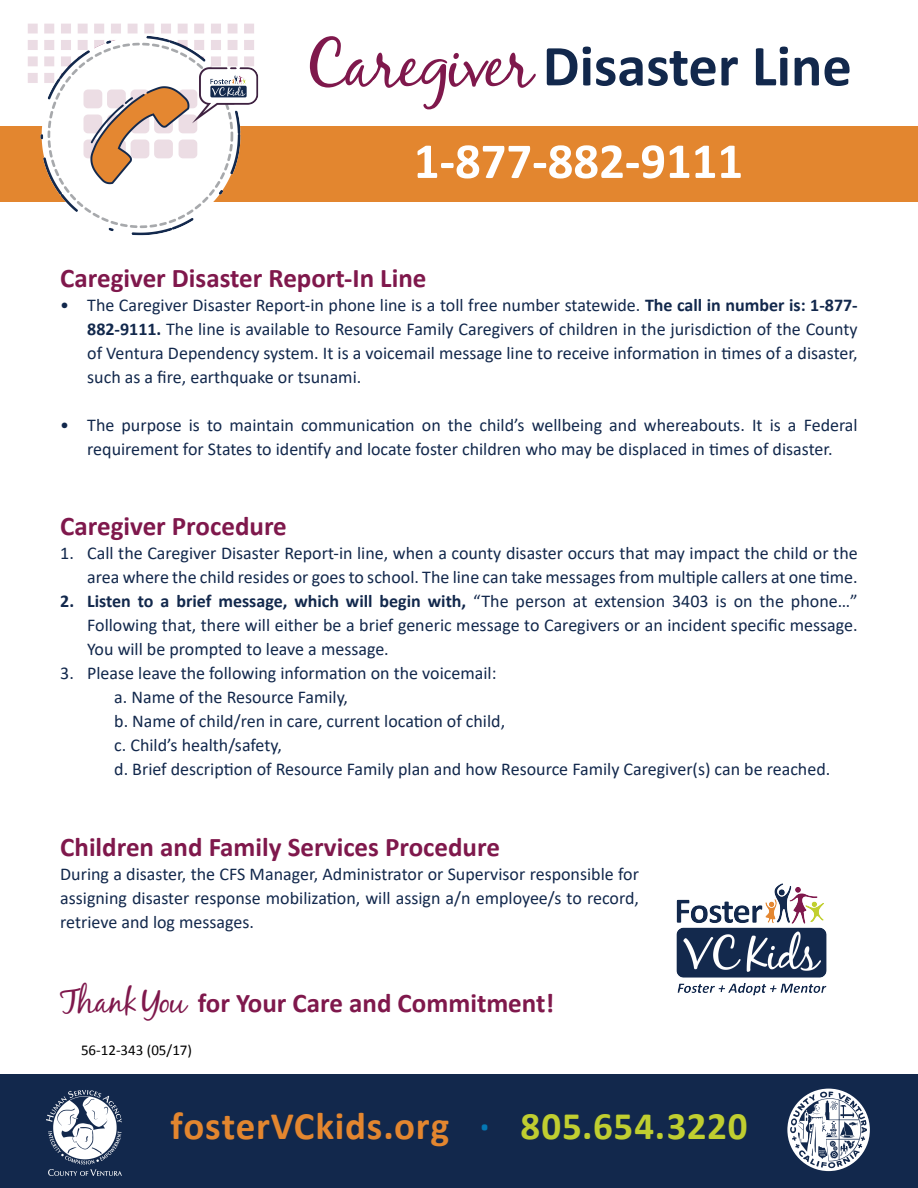
<style>
.page{position:relative;width:918px;height:1188px;background:#fff}
.page>*{position:absolute;margin:0;border:0;box-sizing:border-box;transform-origin:0 0}
.t1{font:700 58.5px "Calibri";color:#12284c}
.t2{font:700 50.7px "Calibri";color:#fff}
.t3{font:700 39px "Calibri";letter-spacing:.02em;color:#e3862f}
.t4{font:700 27px "Calibri";color:#7f184c}
.t5{font:18px/24px "Calibri";color:#12284c;text-align:justify}
.t6{font:15px "Calibri";color:#000}
.s1{font-family:"Black Jack";font-weight:400;font-size:66.3px;color:#7f184c}
.s2{font-weight:700}
.s3{font-family:"Black Jack";font-weight:400;font-size:33px}
.s4{color:#0478b4}
.s5{color:#c0ce30}
</style>
<div class="page">
<div style="left:0;top:126px;width:918px;height:76px;background:#e3862f"></div>
<img style="left:676px;top:883px;width:151px;height:113px">
<img style="left:28px;top:23px;width:231px;height:213px">
<img style="left:205px;top:73px;width:46px;height:25px">
<div style="left:0;top:1074px;width:918px;height:114px;background:#12284c"></div>
<img style="left:46px;top:1090px;width:76px;height:86px">
<svg style="left:788px;top:1089px;width:82px;height:82px"></svg>
<p class="t1" style="left:305px;top:25px;width:548px"><span class="s1">Caregiver</span> Disaster Line</p>
<p class="t2" style="left:414px;top:125px;width:331px">1-877-882-9111</p>
<p class="t4" style="left:60px;top:259px;width:368px">Caregiver Disaster Report-In Line</p>
<p class="t5" style="left:87px;top:293px;width:772px;text-indent:-27px">• The Caregiver Disaster Report-in phone line is a toll free number statewide. <span class="s2">The call in number is: 1-877- 882-9111.</span> The line is available to Resource Family Caregivers of children in the jurisdiction of the County of Ventura Dependency system. It is a voicemail message line to receive information in times of a disaster, such as a fire, earthquake or tsunami.</p>
<p class="t5" style="left:60px;top:413px;width:799px;text-align:center">• The purpose is to maintain communication on the child’s wellbeing and whereabouts. It is a Federal requirement for States to identify and locate foster children who may be displaced in times of disaster.</p>
<p class="t4" style="left:60px;top:507px;width:228px">Caregiver Procedure</p>
<p class="t5" style="left:60px;top:541px;width:799px;text-align:right">1. Call the Caregiver Disaster Report-in line, when a county disaster occurs that may impact the child or the area where the child resides or goes to school. The line can take messages from multiple callers at one time.</p>
<p class="t5" style="left:87px;top:589px;width:772px;text-indent:-27px"><span class="s2">2. Listen to a brief message, which will begin with,</span> “The person at extension 3403 is on the phone…” Following that, there will either be a brief generic message to Caregivers or an incident specific message.<br>You will be prompted to leave a message.</p>
<p class="t5" style="left:60px;top:661px;width:438px">3. Please leave the following information on the voicemail:</p>
<p class="t5" style="left:114px;top:685px;width:235px">a. Name of the Resource Family,</p>
<p class="t5" style="left:114px;top:709px;width:392px">b. Name of child/ren in care, current location of child,</p>
<p class="t5" style="left:114px;top:733px;width:169px">c. Child’s health/safety,</p>
<p class="t5" style="left:114px;top:757px;width:718px">d. Brief description of Resource Family plan and how Resource Family Caregiver(s) can be reached.</p>
<p class="t4" style="left:60px;top:828px;width:441px">Children and Family Services Procedure</p>
<p class="t5" style="left:60px;top:861px;width:580px">During a disaster, the CFS Manager, Administrator or Supervisor responsible for assigning disaster response mobilization, will assign a/n employee/s to record, retrieve and log messages.</p>
<p class="t4" style="left:60px;top:984px;width:496px"><span class="s3">Thank You</span> for Your Care and Commitment!</p>
<p class="t6" style="left:81px;top:1040px;width:113px">56-12-343 (05/17)</p>
<p class="t3" style="left:170px;top:1099px;width:579px">fosterVCkids.org <span class="s4">·</span> <span class="s5">805.654.3220</span></p>
</div>
